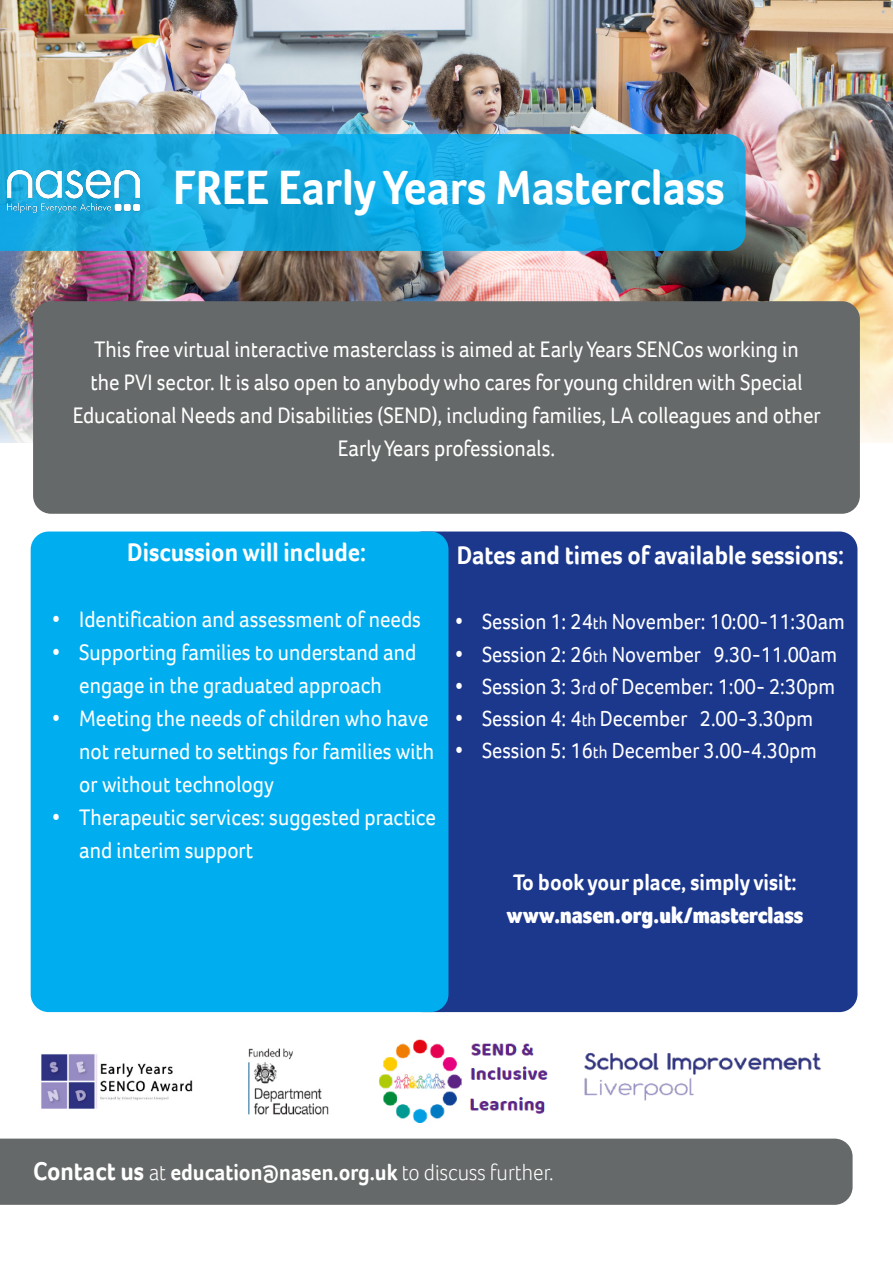
<style>
.page{position:relative;width:893px;height:1263px;background:#fff}
.page>*{position:absolute;margin:0;border:0;box-sizing:border-box;transform-origin:0 0}
.t1{font:700 49.5px "Foco";color:#fff;scale:.91 1}
.t2{font:700 26.4px "Foco";color:#fff;scale:.91 1}
.t3{font:23.1px/33px "Foco";color:#fff;text-align:center;scale:.91 1}
.t4{font:700 23.1px/33px "Foco";color:#fff;scale:.91 1}
.t5{font:22.5px "Foco";color:#fff;scale:.91 1}
.s1{font-size:23.1px}
.s2{font-size:18px}
.s3{font-weight:900}
.s4{font-size:26.4px}
.s5{font-weight:300}
</style>
<div class="page">
<img style="left:0;top:0;width:893px;height:443px">
<div style="left:405px;top:531px;width:452px;height:481px;background:#1c388d;border-radius:18px"></div>
<svg style="left:0;top:134px;width:746px;height:117px;background:#17a9df"></svg>
<div style="left:31px;top:531px;width:417px;height:481px;background:#00aef0;border-radius:18px"></div>
<img style="left:7px;top:170px;width:132px;height:42px">
<div style="left:0;top:1138px;width:853px;height:67px;background:#666969"></div>
<div style="left:33px;top:301px;width:827px;height:213px;background:#666969;border-radius:18px"></div>
<img style="left:584px;top:1052px;width:237px;height:49px">
<img style="left:41px;top:1054px;width:152px;height:55px">
<img style="left:248px;top:1048px;width:81px;height:67px">
<img style="left:379px;top:1040px;width:169px;height:83px">
<p class="t1" style="left:173px;top:155px;width:607px">FREE Early Years Masterclass</p>
<p class="t3" style="left:73px;top:332px;width:823px">This free virtual interactive masterclass is aimed at Early Years SENCos working in<br>the PVI sector. It is also open to anybody who cares for young children with Special Educational Needs and Disabilities (SEND), including families, LA colleagues and other Early Years professionals.</p>
<p class="t2" style="left:127px;top:534px;width:264px">Discussion will include:</p>
<p class="t3" style="left:52px;top:602px;width:407px">• Identification and assessment of needs</p>
<p class="t3" style="left:52px;top:635px;width:402px">• Supporting families to understand and engage in the graduated approach</p>
<p class="t3" style="left:79px;top:701px;width:392px;text-align:left;text-indent:-27px">• Meeting the needs of children who have not returned to settings for families with or without technology</p>
<p class="t3" style="left:79px;top:800px;width:394px;text-align:left;text-indent:-27px">• Therapeutic services: suggested practice and interim support</p>
<p class="t2" style="left:457px;top:538px;width:427px">Dates and times of available sessions:</p>
<p class="t5" style="left:455px;top:607px;width:430px"><span class="s1">•</span> Session 1: 24<span class="s2">th</span> November: 10:00-11:30am</p>
<p class="t5" style="left:455px;top:639px;width:421px"><span class="s1">•</span> Session 2: 26<span class="s2">th</span> November 9.30-11.00am</p>
<p class="t5" style="left:455px;top:671px;width:419px"><span class="s1">•</span> Session 3: 3<span class="s2">rd</span> of December: 1:00- 2:30pm</p>
<p class="t5" style="left:455px;top:704px;width:395px"><span class="s1">•</span> Session 4: 4<span class="s2">th</span> December 2.00-3.30pm</p>
<p class="t5" style="left:455px;top:736px;width:399px"><span class="s1">•</span> Session 5: 16<span class="s2">th</span> December 3.00-4.30pm</p>
<p class="t4" style="left:506px;top:865px;width:328px">To book your place, simply visit: <span class="s3">www.nasen.org.uk/masterclass</span></p>
<p class="t4" style="left:33px;top:1156px;width:574px"><span class="s4">Contact us</span> <span class="s5">at</span> education@nasen.org.uk <span class="s5">to discuss further.</span></p>
</div>
